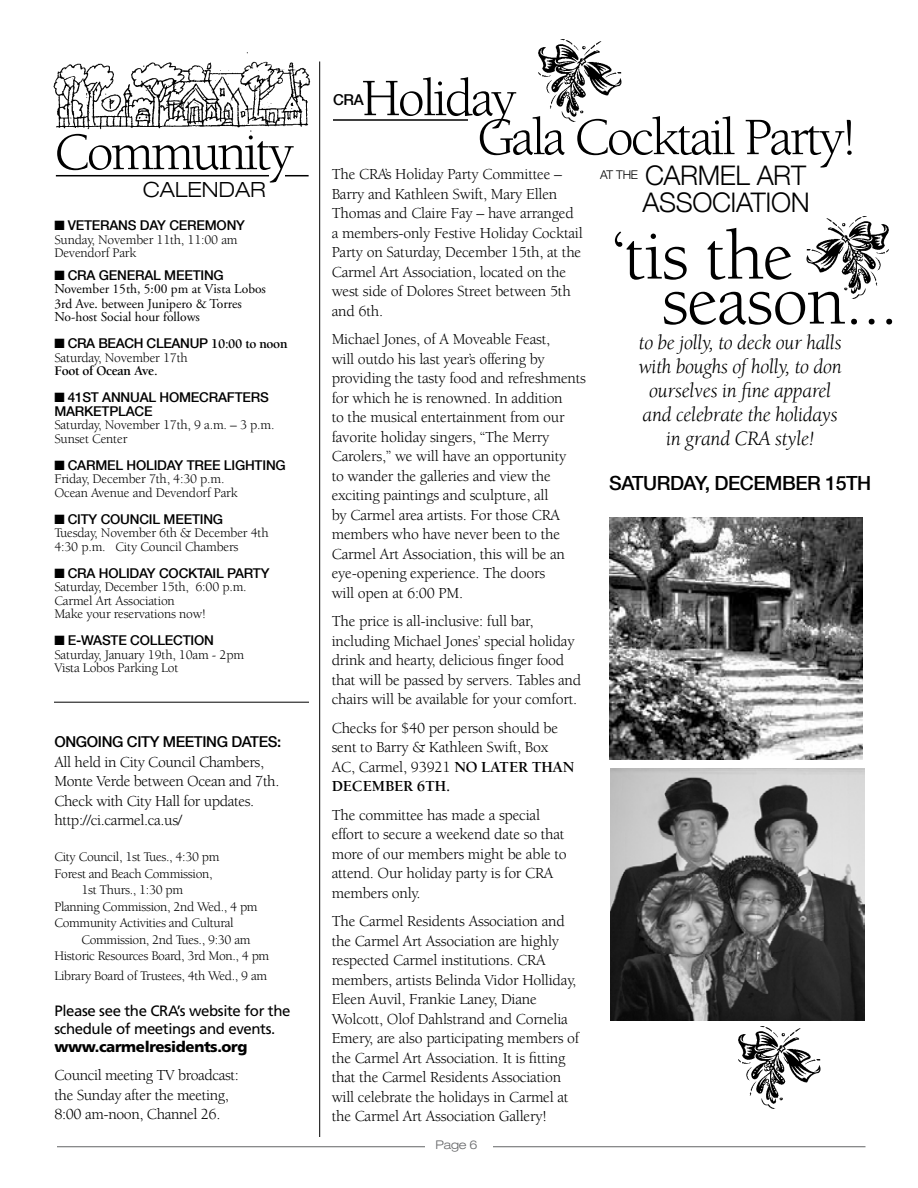
<style>
.page{position:relative;width:918px;height:1188px;background:#fff}
.page>*{position:absolute;margin:0;border:0;box-sizing:border-box;transform-origin:0 0}
.t1{font:72px "Berkeley";letter-spacing:-.015em;color:#000}
.t2{font:54px/39px "Berkeley";letter-spacing:-.05em;color:#000}
.t3{font:300 27px/27px "Helvetica Neue";letter-spacing:-.015em;color:#000}
.t4{font:italic 21px/24px "Berkeley";letter-spacing:-.015em;color:#000;text-align:center}
.t5{font:300 expanded 21px "Helvetica Neue";color:#000}
.t6{font:500 19.5px "Helvetica Neue";letter-spacing:-.025em;color:#000}
.t7{font:15.75px/19.5px "Berkeley";letter-spacing:-.015em;color:#000}
.t8{font:15px/18px "Frutiger";letter-spacing:-.025em;color:#000}
.t9{font:500 15px "Helvetica Neue";letter-spacing:-.025em;color:#000}
.t10{font:900 15px "Frutiger";letter-spacing:-.025em;color:#000}
.t11{font:13.5px/13.5px "Berkeley";letter-spacing:-.015em;color:#000}
.t12{font:500 13.5px/13.5px "Helvetica Neue";letter-spacing:-.015em;color:#000}
.t13{font:13.5px/13.8px "Adobe Garamond";color:#000}
.t14{font:700 13.5px "Berkeley";letter-spacing:-.025em;color:#000}
.t15{font:300 expanded 12px "Helvetica Neue";color:#636466}
.t16{font:300 12px "Helvetica Neue";color:#000}
.s1{font-family:"Berkeley";font-weight:700}
.s2{font-weight:700}
</style>
<div class="page">
<hr style="left:57px;top:1146px;width:809px;height:1px;background:#636466">
<div style="left:425px;top:1134px;width:68px;height:26px;background:#fff"></div>
<hr style="left:54px;top:702px;width:255px;height:1px;background:#000">
<hr style="left:56px;top:175px;width:253px;height:1px;background:#000">
<div style="left:270px;top:171px;width:15px;height:7px;background:#fff"></div>
<hr style="left:319px;top:62px;width:1px;height:1075px;background:#000">
<img style="left:53px;top:52px;width:258px;height:80px">
<hr style="left:333px;top:119px;width:135px;height:2px;background:#000">
<img style="left:609px;top:518px;width:254px;height:241px">
<img style="left:610px;top:768px;width:254px;height:252px">
<img style="left:539px;top:39px;width:83px;height:83px">
<img style="left:738px;top:1026px;width:83px;height:83px">
<img style="left:806px;top:216px;width:83px;height:83px">
<h2 class="t2" style="left:54px;top:134px;width:241px">Community</h2>
<h3 class="t5" style="left:143px;top:177px;width:124px">CALENDAR</h3>
<p class="t12" style="left:54px;top:219px;width:192px">■ VETERANS DAY CEREMONY</p>
<p class="t11" style="left:54px;top:233px;width:185px">Sunday, November 11th, 11:00 am<br>Devendorf Park</p>
<p class="t12" style="left:54px;top:268px;width:24px">■ CRA</p>
<p class="t12" style="left:99px;top:268px;width:126px">GENERAL MEETING</p>
<p class="t13" style="left:54px;top:283px;width:213px">November 15th, 5:00 pm at Vista Lobos<br>3rd Ave. between Junipero &amp; Torres<br>No-host Social hour follows</p>
<p class="t12" style="left:54px;top:336px;width:24px">■ CRA</p>
<p class="t12" style="left:98px;top:336px;width:191px">BEACH CLEANUP <span class="s1">10:00 to noon</span></p>
<p class="t11" style="left:54px;top:351px;width:135px">Saturday, November 17th</p>
<p class="t14" style="left:54px;top:364px;width:105px">Foot of Ocean Ave.</p>
<p class="t12" style="left:54px;top:390px;width:216px">■ 41ST ANNUAL HOMECRAFTERS<br>MARKETPLACE</p>
<p class="t11" style="left:54px;top:418px;width:222px">Saturday, November 17th, 9 a.m. – 3 p.m.<br>Sunset Center</p>
<p class="t12" style="left:54px;top:458px;width:233px">■ CARMEL HOLIDAY TREE LIGHTING</p>
<p class="t11" style="left:54px;top:472px;width:185px">Friday, December 7th, 4:30 p.m.<br>Ocean Avenue and Devendorf Park</p>
<p class="t12" style="left:54px;top:512px;width:170px">■ CITY COUNCIL MEETING</p>
<p class="t11" style="left:54px;top:526px;width:216px">Tuesday, November 6th &amp; December 4th<br>4:30 p.m. City Council Chambers</p>
<p class="t12" style="left:54px;top:566px;width:24px">■ CRA</p>
<p class="t12" style="left:99px;top:566px;width:172px">HOLIDAY COCKTAIL PARTY</p>
<p class="t11" style="left:54px;top:580px;width:194px">Saturday, December 15th, 6:00 p.m.<br>Carmel Art Association<br>Make your reservations now!</p>
<p class="t12" style="left:54px;top:633px;width:161px">■ E-WASTE COLLECTION</p>
<p class="t11" style="left:54px;top:648px;width:191px">Saturday, January 19th, 10am - 2pm<br>Vista Lobos Parking Lot</p>
<p class="t9" style="left:54px;top:733px;width:228px">ONGOING CITY MEETING DATES:</p>
<p class="t7" style="left:54px;top:752px;width:227px">All held in City Council Chambers,<br>Monte Verde between Ocean and 7th.<br>Check with City Hall for updates. http://ci.carmel.ca.us/</p>
<p class="t11" style="left:54px;top:850px;width:167px">City Council, 1st Tues., 4:30 pm</p>
<p class="t11" style="left:54px;top:867px;width:160px">Forest and Beach Commission,</p>
<p class="t11" style="left:81px;top:883px;width:103px">1st Thurs., 1:30 pm</p>
<p class="t11" style="left:54px;top:900px;width:205px">Planning Commission, 2nd Wed., 4 pm</p>
<p class="t11" style="left:54px;top:916px;width:181px">Community Activities and Cultural</p>
<p class="t11" style="left:81px;top:933px;width:171px">Commission, 2nd Tues., 9:30 am</p>
<p class="t11" style="left:54px;top:949px;width:216px">Historic Resources Board, 3rd Mon., 4 pm</p>
<p class="t11" style="left:54px;top:969px;width:214px">Library Board of Trustees, 4th Wed., 9 am</p>
<p class="t8" style="left:54px;top:1001px;width:238px">Please see the CRA’s website for the schedule of meetings and events.</p>
<p class="t10" style="left:54px;top:1037px;width:195px">www.carmelresidents.org</p>
<p class="t7" style="left:54px;top:1066px;width:186px">Council meeting TV broadcast: the Sunday after the meeting,<br>8:00 am-noon, Channel 26.</p>
<h2 class="t2" style="left:477px;top:80px;width:381px;text-indent:-116px">Holiday<br>Gala Cocktail Party!</h2>
<p class="t16" style="left:600px;top:168px;width:40px">AT THE</p>
<h3 class="t3" style="left:643px;top:161px;width:169px">CARMEL ART<br>ASSOCIATION</h3>
<p class="t9" style="left:333px;top:91px;width:32px">CRA</p>
<p class="t7" style="left:332px;top:165px;width:253px">The CRA’s Holiday Party Committee – Barry and Kathleen Swift, Mary Ellen Thomas and Claire Fay – have arranged a members-only Festive Holiday Cocktail Party on Saturday, December 15th, at the Carmel Art Association, located on the west side of Dolores Street between 5th and 6th.</p>
<p class="t7" style="left:332px;top:330px;width:256px">Michael Jones, of A Moveable Feast,<br>will outdo his last year’s offering by providing the tasty food and refreshments for which he is renowned. In addition<br>to the musical entertainment from our favorite holiday singers, “The Merry Carolers,” we will have an opportunity<br>to wander the galleries and view the exciting paintings and sculpture, all<br>by Carmel area artists. For those CRA members who have never been to the Carmel Art Association, this will be an eye-opening experience. The doors<br>will open at 6:00 PM.</p>
<p class="t7" style="left:332px;top:612px;width:251px">The price is all-inclusive: full bar, including Michael Jones’ special holiday drink and hearty, delicious finger food that will be passed by servers. Tables and chairs will be available for your comfort.</p>
<p class="t7" style="left:332px;top:718px;width:244px">Checks for $40 per person should be sent to Barry &amp; Kathleen Swift, Box<br>AC, Carmel, 93921 <span class="s2">no later than<br>December 6th.</span></p>
<p class="t7" style="left:332px;top:805px;width:237px">The committee has made a special effort to secure a weekend date so that more of our members might be able to attend. Our holiday party is for CRA members only.</p>
<p class="t7" style="left:332px;top:912px;width:249px">The Carmel Residents Association and the Carmel Art Association are highly respected Carmel institutions. CRA members, artists Belinda Vidor Holliday, Eleen Auvil, Frankie Laney, Diane Wolcott, Olof Dahlstrand and Cornelia Emery, are also participating members of the Carmel Art Association. It is fitting that the Carmel Residents Association will celebrate the holidays in Carmel at the Carmel Art Association Gallery!</p>
<h1 class="t1" style="left:612px;top:218px;width:183px">‘tis the</h1>
<h1 class="t1" style="left:662px;top:263px;width:238px">season...</h1>
<h3 class="t4" style="left:639px;top:331px;width:205px">to be jolly, to deck our halls with boughs of holly, to don ourselves in fine apparel and celebrate the holidays in grand CRA style!</h3>
<p class="t6" style="left:609px;top:471px;width:264px">SATURDAY, DECEMBER 15TH</p>
<p class="t15" style="left:436px;top:1137px;width:44px">PAGE 6</p>
</div>
